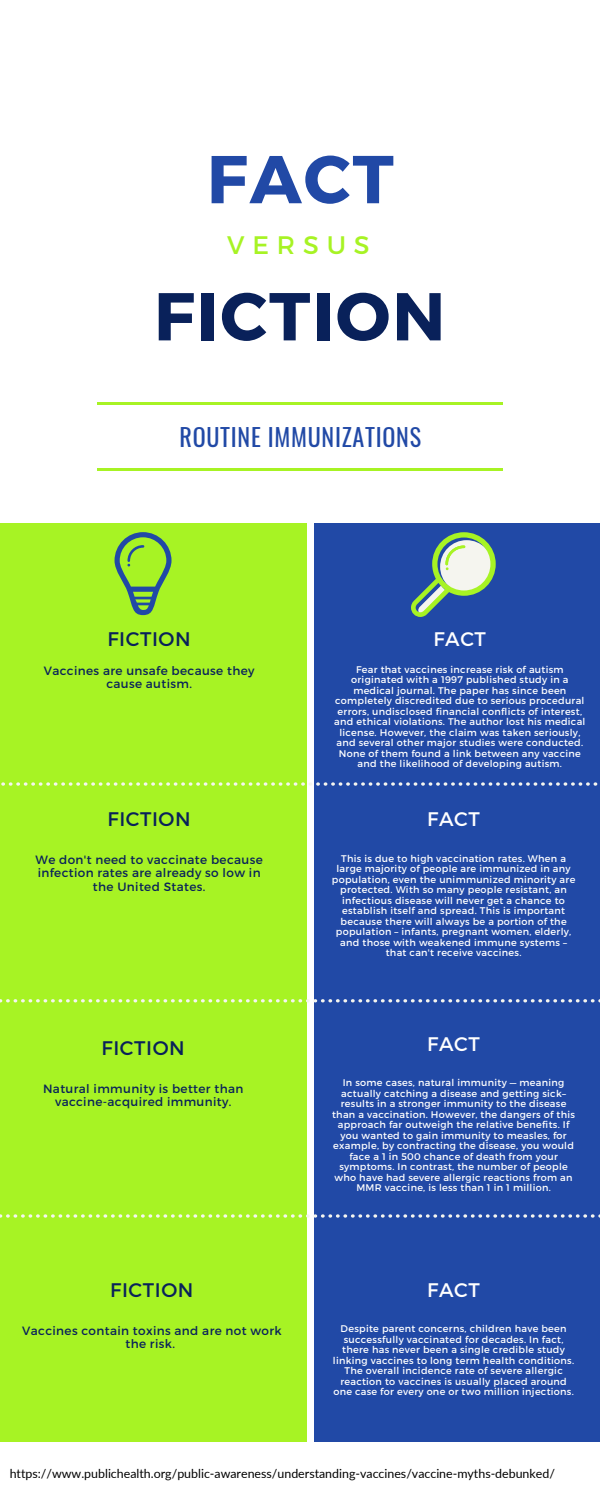
<style>
.page{position:relative;width:600px;height:1500px;background:#fff}
.page>*{position:absolute;margin:0;border:0;box-sizing:border-box;transform-origin:0 0}
.t1{font:700 67.6px "Montserrat";color:#2149a6}
.t2{font:700 67.5px "Montserrat";letter-spacing:.03em;color:#09215a}
.t3{font:25.3px "Montserrat";letter-spacing:.31em;color:#a7f324}
.t4{font:24.1px "Oswald";letter-spacing:.03em;color:#2149a6}
.t5{font:19.7px "Montserrat";letter-spacing:.03em;color:#09215a}
.t6{font:19.7px "Montserrat";letter-spacing:.03em;color:#fff}
.t7{font:12.4px "Lato";color:#000}
.t8{font:12px/13.5px "Montserrat";letter-spacing:.03em;color:#09215a;text-align:center}
.t9{font:9.7px/10.5px "Montserrat";letter-spacing:.03em;color:#fff;text-align:center}
</style>
<div class="page">
<div style="left:0;top:523px;width:307px;height:919px;background:#a7f324"></div>
<div style="left:314px;top:523px;width:286px;height:919px;background:#2149a6"></div>
<hr style="left:97px;top:468px;width:406px;height:3px;background:#a7f324">
<hr style="left:97px;top:402px;width:406px;height:3px;background:#a7f324">
<svg style="left:115px;top:532px;width:57px;height:83px"></svg>
<svg style="left:411px;top:532px;width:85px;height:85px"></svg>
<svg style="left:1px;top:782px;width:597px;height:4px"></svg>
<svg style="left:0;top:999px;width:600px;height:3px"></svg>
<svg style="left:0;top:1214px;width:600px;height:4px"></svg>
<p class="t1" style="left:207px;top:135px;width:188px">FACT</p>
<p class="t3" style="left:227px;top:229px;width:144px">VERSUS</p>
<p class="t2" style="left:154px;top:272px;width:293px">FICTION</p>
<p class="t4" style="left:179px;top:419px;width:243px">ROUTINE IMMUNIZATIONS</p>
<p class="t5" style="left:107px;top:627px;width:85px">FICTION</p>
<p class="t8" style="left:44px;top:663px;width:212px">Vaccines are unsafe because they cause autism.</p>
<p class="t6" style="left:433px;top:627px;width:54px">FACT</p>
<p class="t9" style="left:334px;top:663px;width:253px">Fear that vaccines increase risk of autism originated with a 1997 published study in a medical journal. The paper has since been completely discredited due to serious procedural errors, undisclosed financial conflicts of interest, and ethical violations. The author lost his medical license. However, the claim was taken seriously, and several other major studies were conducted.<br>None of them found a link between any vaccine and the likelihood of developing autism.</p>
<p class="t5" style="left:107px;top:807px;width:85px">FICTION</p>
<p class="t8" style="left:36px;top:852px;width:229px">We don't need to vaccinate because infection rates are already so low in the United States.</p>
<p class="t6" style="left:427px;top:807px;width:54px">FACT</p>
<p class="t9" style="left:332px;top:852px;width:245px">This is due to high vaccination rates. When a large majority of people are immunized in any population, even the unimmunized minority are protected. With so many people resistant, an infectious disease will never get a chance to establish itself and spread. This is important because there will always be a portion of the population – infants, pregnant women, elderly, and those with weakened immune systems – that can't receive vaccines.</p>
<p class="t5" style="left:102px;top:1036px;width:85px">FICTION</p>
<p class="t8" style="left:43px;top:1081px;width:202px">Natural immunity is better than vaccine-acquired immunity.</p>
<p class="t6" style="left:427px;top:1031px;width:54px">FACT</p>
<p class="t9" style="left:332px;top:1077px;width:245px">In some cases, natural immunity — meaning actually catching a disease and getting sick– results in a stronger immunity to the disease than a vaccination. However, the dangers of this approach far outweigh the relative benefits. If you wanted to gain immunity to measles, for example, by contracting the disease, you would face a 1 in 500 chance of death from your symptoms. In contrast, the number of people who have had severe allergic reactions from an MMR vaccine, is less than 1 in 1 million.</p>
<p class="t5" style="left:110px;top:1277px;width:85px">FICTION</p>
<p class="t8" style="left:22px;top:1323px;width:261px">Vaccines contain toxins and are not work the risk.</p>
<p class="t6" style="left:427px;top:1277px;width:54px">FACT</p>
<p class="t9" style="left:333px;top:1323px;width:243px">Despite parent concerns, children have been successfully vaccinated for decades. In fact, there has never been a single credible study linking vaccines to long term health conditions.<br>The overall incidence rate of severe allergic reaction to vaccines is usually placed around one case for every one or two million injections.</p>
<p class="t7" style="left:10px;top:1465px;width:547px">https://www.publichealth.org/public-awareness/understanding-vaccines/vaccine-myths-debunked/</p>
</div>
